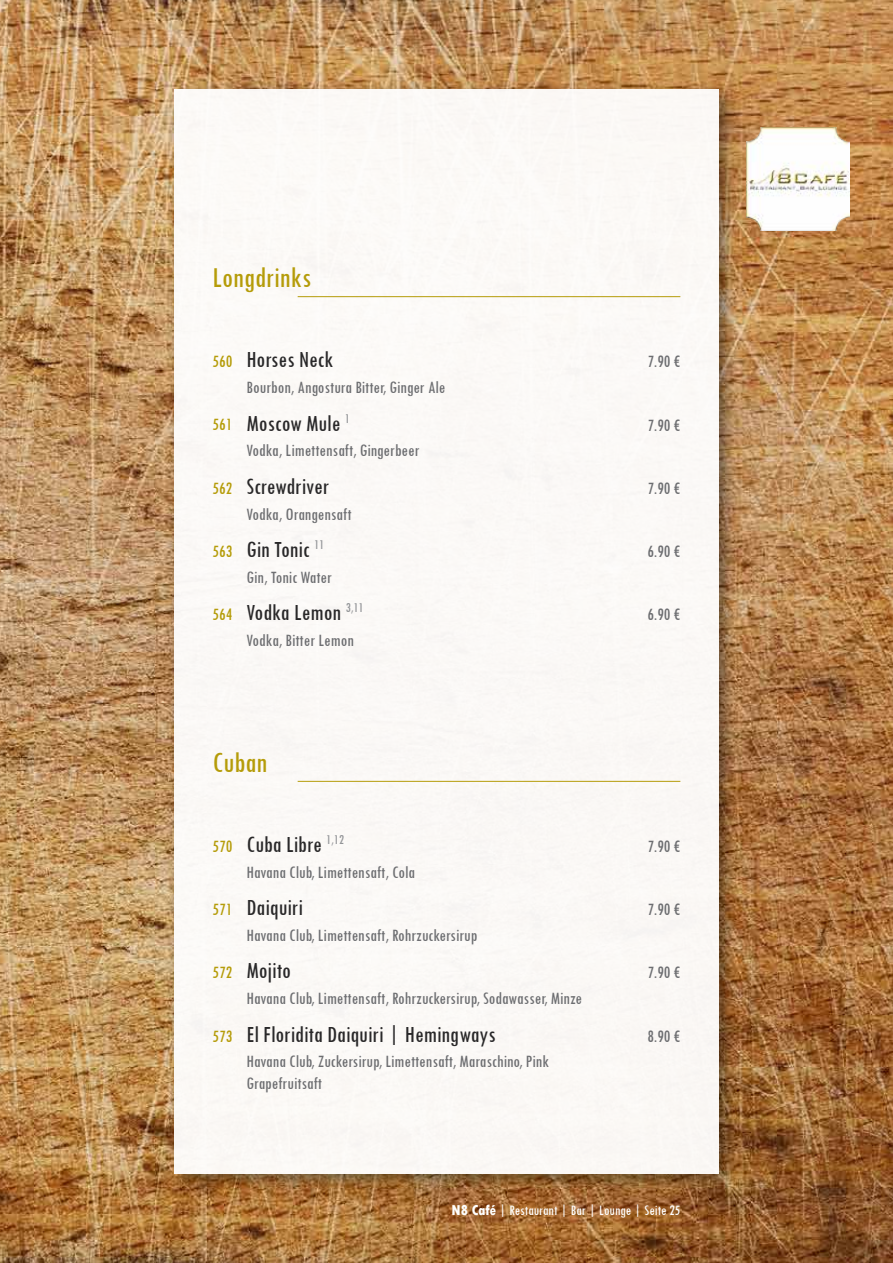
<style>
.page{position:relative;width:893px;height:1263px;background:#fff}
.page>*{position:absolute;margin:0;border:0;box-sizing:border-box;transform-origin:0 0}
.t1{font:condensed 30px "Tw Cen";color:#b59c09}
.t2{font:condensed 24px "Tw Cen";color:#292829}
.t3{font:condensed 18px/21.6px "Tw Cen";color:#6d6e71}
.t4{font:condensed 15px "Tw Cen";color:#fff}
.s1{font-size:18px;color:#b59c09}
.s2{font-weight:800}
</style>
<div class="page">
<img style="left:0;top:0;width:893px;height:1263px">
<div style="left:166px;top:81px;width:573px;height:1113px;background:#000;opacity:.5"></div>
<div style="left:174px;top:89px;width:545px;height:1085px;background:#fbf9f6"></div>
<img style="left:746px;top:128px;width:103px;height:103px">
<hr style="left:298px;top:296px;width:382px;height:1px;background:#b59c09">
<hr style="left:298px;top:781px;width:382px;height:1px;background:#b59c09">
<h1 class="t1" style="left:213px;top:263px;width:100px">Longdrinks</h1>
<h2 class="t2" style="left:213px;top:347px;width:122px"><span class="s1">560</span> Horses Neck</h2>
<p class="t3" style="left:647px;top:351px;width:34px">7.90 €</p>
<p class="t3" style="left:247px;top:377px;width:200px">Bourbon, Angostura Bitter, Ginger Ale</p>
<h2 class="t2" style="left:213px;top:411px;width:139px"><span class="s1">561</span> Moscow Mule <sup>1</sup></h2>
<p class="t3" style="left:647px;top:414px;width:34px">7.90 €</p>
<p class="t3" style="left:247px;top:440px;width:174px">Vodka, Limettensaft, Gingerbeer</p>
<h2 class="t2" style="left:213px;top:474px;width:118px"><span class="s1">562</span> Screwdriver</h2>
<p class="t3" style="left:647px;top:478px;width:34px">7.90 €</p>
<p class="t3" style="left:247px;top:503px;width:106px">Vodka, Orangensaft</p>
<h2 class="t2" style="left:213px;top:537px;width:113px"><span class="s1">563</span> Gin Tonic <sup>11</sup></h2>
<p class="t3" style="left:647px;top:541px;width:34px">6.90 €</p>
<p class="t3" style="left:247px;top:567px;width:87px">Gin, Tonic Water</p>
<h2 class="t2" style="left:213px;top:600px;width:153px"><span class="s1">564</span> Vodka Lemon <sup>3,11</sup></h2>
<p class="t3" style="left:647px;top:604px;width:34px">6.90 €</p>
<p class="t3" style="left:247px;top:630px;width:109px">Vodka, Bitter Lemon</p>
<h1 class="t1" style="left:213px;top:747px;width:56px">Cuban</h1>
<h2 class="t2" style="left:213px;top:832px;width:133px"><span class="s1">570</span> Cuba Libre <sup>1,12</sup></h2>
<p class="t3" style="left:647px;top:836px;width:34px">7.90 €</p>
<p class="t3" style="left:247px;top:862px;width:170px">Havana Club, Limettensaft, Cola</p>
<h2 class="t2" style="left:213px;top:895px;width:92px"><span class="s1">571</span> Daiquiri</h2>
<p class="t3" style="left:647px;top:899px;width:34px">7.90 €</p>
<p class="t3" style="left:247px;top:925px;width:232px">Havana Club, Limettensaft, Rohrzuckersirup</p>
<h2 class="t2" style="left:213px;top:958px;width:80px"><span class="s1">572</span> Mojito</h2>
<p class="t3" style="left:647px;top:962px;width:34px">7.90 €</p>
<p class="t3" style="left:247px;top:988px;width:337px">Havana Club, Limettensaft, Rohrzuckersirup, Sodawasser, Minze</p>
<h2 class="t2" style="left:213px;top:1022px;width:285px"><span class="s1">573</span> El Floridita Daiquiri | Hemingways</h2>
<p class="t3" style="left:647px;top:1025px;width:34px">8.90 €</p>
<p class="t3" style="left:247px;top:1051px;width:304px">Havana Club, Zuckersirup, Limettensaft, Maraschino, Pink<br>Grapefruitsaft</p>
<p class="t4" style="left:452px;top:1203px;width:230px"><span class="s2">N8 Café</span> | Restaurant | Bar | Lounge | Seite 25</p>
</div>
